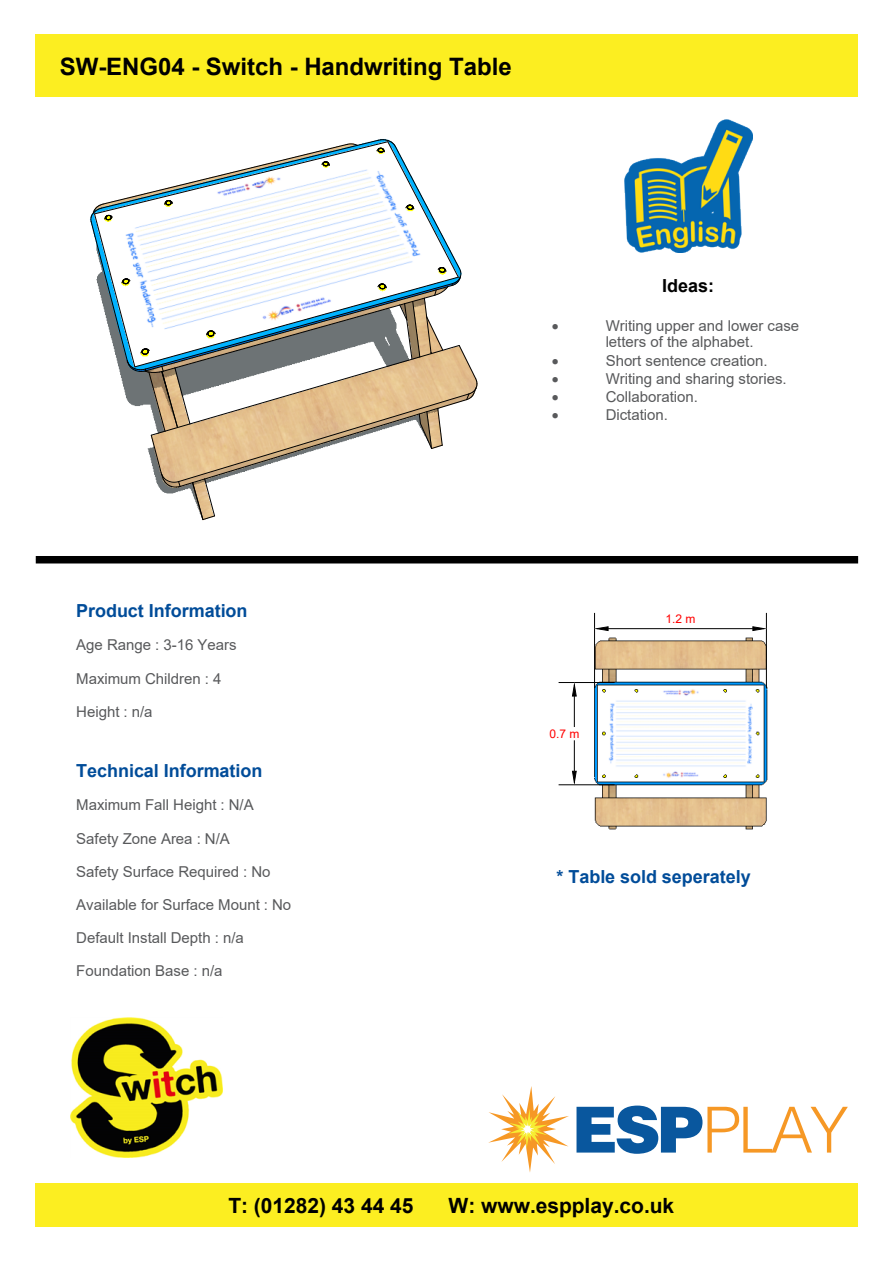
<style>
.page{position:relative;width:893px;height:1263px;background:#fff}
.page>*{position:absolute;margin:0;border:0;box-sizing:border-box;transform-origin:0 0}
.t1{font:700 24px "Arial";color:#000}
.t2{font:700 21px "Arial";color:#000}
.t3{font:700 18px "Arial";color:#004c99}
.t4{font:700 18px "Arial";color:#000}
.t5{font:15px/16.5px "Arial";color:#58595b}
.t6{font:15px "Symbol";color:#58595b}
.t7{font:12px "Arial";color:#f00}
</style>
<div class="page">
<div style="left:36px;top:34px;width:822px;height:63px;background:#fcee21"></div>
<div style="left:36px;top:1183px;width:822px;height:44px;background:#fcee21"></div>
<svg style="left:91px;top:139px;width:387px;height:381px"></svg>
<img style="left:71px;top:1017px;width:151px;height:140px">
<div style="left:36px;top:556px;width:822px;height:7px;background:#000"></div>
<img style="left:625px;top:120px;width:128px;height:132px">
<img style="left:558px;top:612px;width:210px;height:218px">
<hr style="left:594px;top:629px;width:1px;height:59px;background:#000">
<hr style="left:766px;top:629px;width:1px;height:59px;background:#000">
<hr style="left:608px;top:628px;width:145px;height:1px;background:#000">
<svg style="left:594px;top:613px;width:15px;height:18px"></svg>
<svg style="left:752px;top:613px;width:15px;height:18px"></svg>
<hr style="left:574px;top:682px;width:41px;height:1px;background:#000">
<hr style="left:574px;top:784px;width:41px;height:1px;background:#000">
<hr style="left:574px;top:696px;width:1px;height:75px;background:#000">
<svg style="left:559px;top:682px;width:18px;height:15px"></svg>
<svg style="left:559px;top:770px;width:18px;height:15px"></svg>
<svg style="left:576px;top:1105px;width:272px;height:49px"></svg>
<svg style="left:488px;top:1086px;width:81px;height:86px"></svg>
<h1 class="t1" style="left:60px;top:50px;width:453px">SW-ENG04 - Switch - Handwriting Table</h1>
<p class="t3" style="left:76px;top:598px;width:173px">Product Information</p>
<p class="t5" style="left:76px;top:637px;width:162px">Age Range : 3-16 Years</p>
<p class="t5" style="left:76px;top:670px;width:147px">Maximum Children : 4</p>
<p class="t5" style="left:76px;top:703px;width:78px">Height : n/a</p>
<p class="t3" style="left:76px;top:758px;width:188px">Technical Information</p>
<p class="t5" style="left:76px;top:797px;width:179px">Maximum Fall Height : N/A</p>
<p class="t5" style="left:76px;top:830px;width:155px">Safety Zone Area : N/A</p>
<p class="t5" style="left:76px;top:863px;width:196px">Safety Surface Required : No</p>
<p class="t5" style="left:76px;top:896px;width:217px">Available for Surface Mount : No</p>
<p class="t5" style="left:76px;top:929px;width:169px">Default Install Depth : n/a</p>
<p class="t5" style="left:76px;top:962px;width:148px">Foundation Base : n/a</p>
<p class="t4" style="left:662px;top:273px;width:53px">Ideas:</p>
<p class="t6" style="left:552px;top:316px;width:8px">•</p>
<p class="t5" style="left:606px;top:317px;width:195px">Writing upper and lower case letters of the alphabet.</p>
<p class="t6" style="left:552px;top:351px;width:8px">•</p>
<p class="t5" style="left:606px;top:352px;width:164px">Short sentence creation.</p>
<p class="t6" style="left:552px;top:369px;width:8px">•</p>
<p class="t5" style="left:606px;top:370px;width:183px">Writing and sharing stories.</p>
<p class="t6" style="left:552px;top:387px;width:8px">•</p>
<p class="t5" style="left:606px;top:388px;width:94px">Collaboration.</p>
<p class="t6" style="left:552px;top:405px;width:8px">•</p>
<p class="t5" style="left:606px;top:407px;width:64px">Dictation.</p>
<p class="t7" style="left:549px;top:725px;width:31px">0.7 m</p>
<p class="t7" style="left:666px;top:610px;width:31px">1.2 m</p>
<p class="t3" style="left:557px;top:864px;width:196px">* Table sold seperately</p>
<h2 class="t2" style="left:228px;top:1191px;width:187px">T: (01282) 43 44 45</h2>
<h2 class="t2" style="left:449px;top:1191px;width:227px">W: www.espplay.co.uk</h2>
</div>
